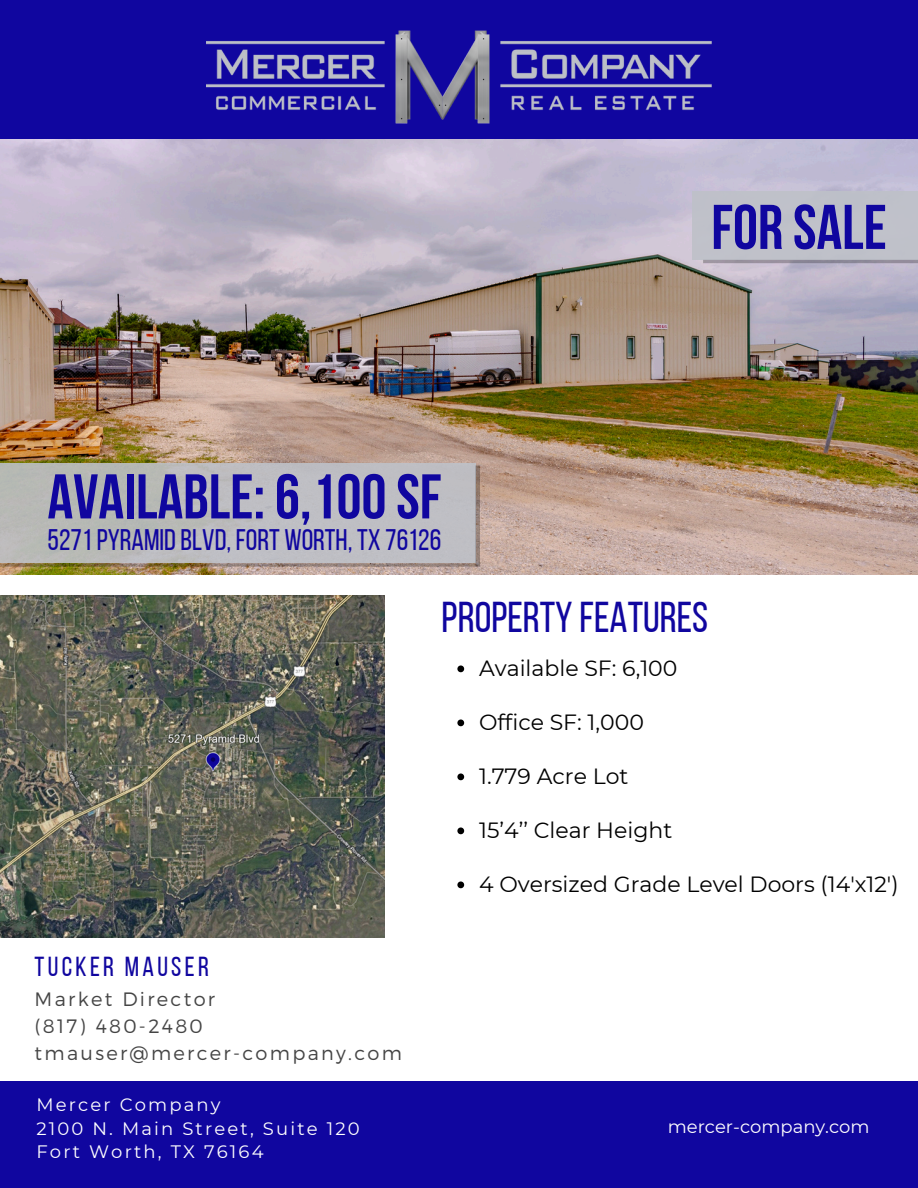
<style>
.page{position:relative;width:918px;height:1188px;background:#fff}
.page>*{position:absolute;margin:0;border:0;box-sizing:border-box;transform-origin:0 0}
.t1{font:63px "Bebas Neue Cyrillic";color:#10069f}
.t2{font:43.05px "Bebas Neue";color:#10069f}
.t3{font:29.7px "Bebas Neue";color:#10069f}
.t4{font:27.45px "Bebas Neue";letter-spacing:.12em;color:#10069f}
.t5{font:22.05px "Montserrat";color:#000}
.t6{font:300 19.35px "Montserrat";letter-spacing:.12em;color:#454545}
.t7{font:18px "Montserrat";letter-spacing:.12em;color:#fff}
.t8{font:18px "Montserrat";color:#fff}
</style>
<div class="page">
<img style="left:0;top:138px;width:918px;height:437px">
<div style="left:0;top:0;width:918px;height:138px;background:#10069f"></div>
<img style="left:0;top:596px;width:384px;height:341px">
<img style="left:206px;top:30px;width:506px;height:94px">
<div style="left:0;top:1081px;width:918px;height:107px;background:#10069f"></div>
<div style="left:0;top:464px;width:475px;height:99px;background:linear-gradient(to right,#b6b8b3,#c1c0c8)"></div>
<svg style="left:0;top:563px;width:480px;height:4px"></svg>
<svg style="left:475px;top:466px;width:5px;height:97px"></svg>
<div style="left:692px;top:191px;width:226px;height:69px;background:#bec1c8"></div>
<hr style="left:703px;top:260px;width:215px;height:3px;background:#000">
<svg style="left:457px;top:666px;width:7px;height:6px"></svg>
<svg style="left:457px;top:720px;width:7px;height:6px"></svg>
<svg style="left:457px;top:774px;width:7px;height:6px"></svg>
<svg style="left:457px;top:828px;width:7px;height:6px"></svg>
<svg style="left:457px;top:882px;width:7px;height:6px"></svg>
<h3 class="t1" style="left:48px;top:471px;width:395px">AVAILABLE: 6,100SF</h3>
<p class="t3" style="left:48px;top:528px;width:395px">5271PYRAMIDBLVD, FORT WORTH, TX 76126</p>
<p class="t1" style="left:711px;top:202px;width:177px">FOR SALE</p>
<p class="t2" style="left:442px;top:599px;width:268px">PROPERTY FEATURES</p>
<p class="t4" style="left:35px;top:956px;width:176px">TUCKER MAUSER</p>
<p class="t6" style="left:35px;top:986px;width:182px">Market Director</p>
<p class="t6" style="left:35px;top:1013px;width:170px">(817) 480-2480</p>
<p class="t6" style="left:35px;top:1040px;width:369px">tmauser@mercer-company.com</p>
<h1 class="t7" style="left:36px;top:1094px;width:186px">Mercer Company</h1>
<h4 class="t7" style="left:36px;top:1117px;width:325px">2100 N. Main Street, Suite 120</h4>
<p class="t7" style="left:36px;top:1141px;width:229px">Fort Worth, TX 76164</p>
<p class="t5" style="left:479px;top:654px;width:200px">Available SF: 6,100</p>
<p class="t5" style="left:479px;top:708px;width:166px">Office SF: 1,000</p>
<p class="t5" style="left:479px;top:762px;width:151px">1.779 Acre Lot</p>
<p class="t5" style="left:479px;top:816px;width:195px">15’4’’ Clear Height</p>
<p class="t5" style="left:479px;top:870px;width:421px">4 Oversized Grade Level Doors (14'x12')</p>
<h2 class="t8" style="left:668px;top:1115px;width:203px">mercer-company.com</h2>
</div>
